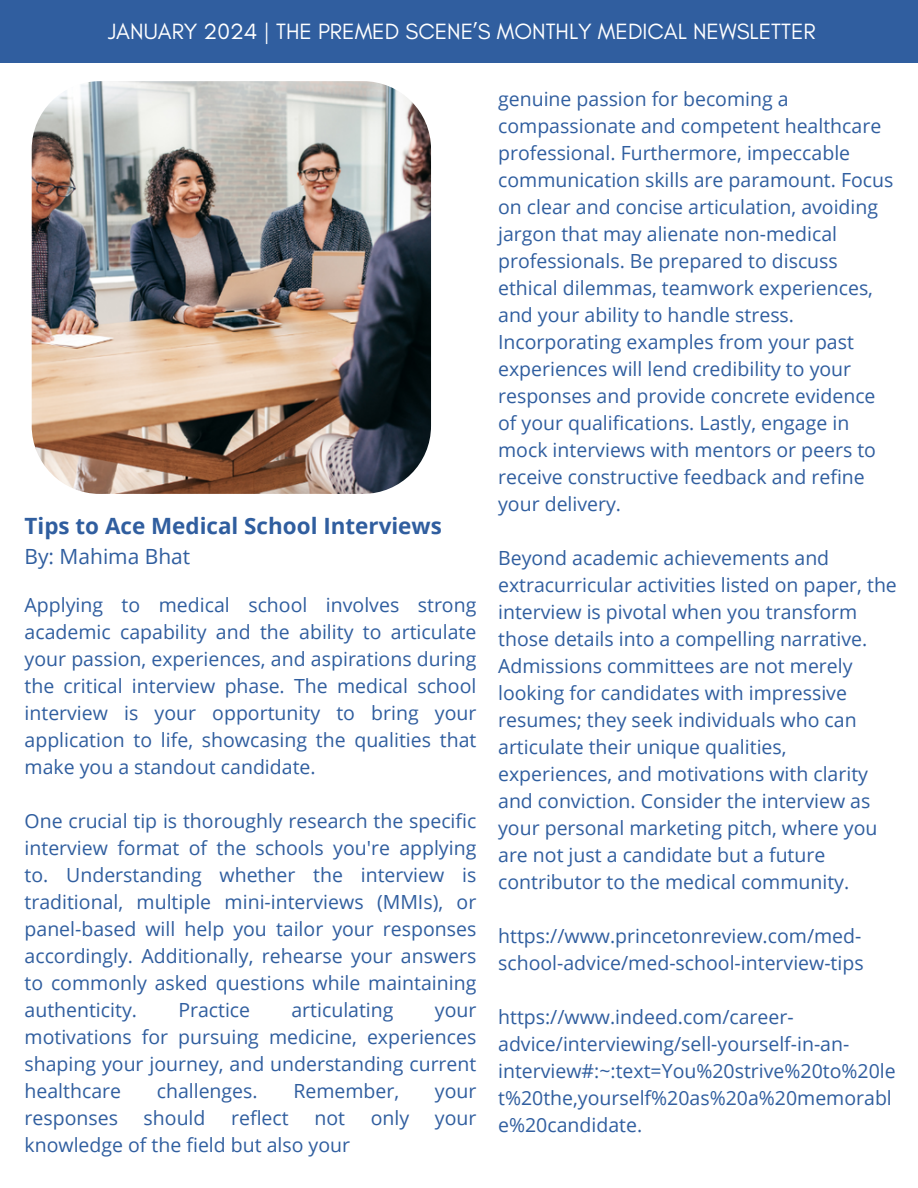
<style>
.page{position:relative;width:918px;height:1188px;background:#fff}
.page>*{position:absolute;margin:0;border:0;box-sizing:border-box;transform-origin:0 0}
.t1{font:22.5px "Glacial Indifference";color:#fff}
.t2{font:700 22.5px "Open Sans";color:#305e9f}
.t3{font:21px "Open Sans";color:#305e9f}
.t4{font:19.5px/27px "Open Sans";color:#305e9f}
</style>
<div class="page">
<div style="left:0;top:0;width:918px;height:62px;background:#305e9f"></div>
<img style="left:32px;top:81px;width:399px;height:413px;border-radius:68px">
<p class="t1" style="left:108px;top:18px;width:709px">JANUARY 2024 | THE PREMED SCENE’S MONTHLY MEDICAL NEWSLETTER</p>
<p class="t2" style="left:25px;top:510px;width:419px">Tips to Ace Medical School Interviews</p>
<p class="t3" style="left:25px;top:542px;width:167px">By: Mahima Bhat</p>
<p class="t4" style="left:25px;top:591px;width:453px;text-align:justify">Applying to medical school involves strong academic capability and the ability to articulate your passion, experiences, and aspirations during the critical interview phase. The medical school interview is your opportunity to bring your application to life, showcasing the qualities that make you a standout candidate.</p>
<p class="t4" style="left:25px;top:807px;width:453px;text-align:justify">One crucial tip is thoroughly research the specific interview format of the schools you're applying to. Understanding whether the interview is traditional, multiple mini-interviews (MMIs), or panel-based will help you tailor your responses accordingly. Additionally, rehearse your answers to commonly asked questions while maintaining authenticity.</p>
<p class="t4" style="left:178px;top:996px;width:73px">Practice</p>
<p class="t4" style="left:291px;top:996px;width:104px">articulating</p>
<p class="t4" style="left:25px;top:996px;width:453px;text-align:justify;text-indent:410px">your motivations for pursuing medicine, experiences shaping your journey, and understanding current healthcare</p>
<p class="t4" style="left:157px;top:1077px;width:102px">challenges.</p>
<p class="t4" style="left:293px;top:1077px;width:107px">Remember,</p>
<p class="t4" style="left:435px;top:1077px;width:43px">your</p>
<p class="t4" style="left:25px;top:1104px;width:95px">responses</p>
<p class="t4" style="left:144px;top:1104px;width:63px">should</p>
<p class="t4" style="left:231px;top:1104px;width:59px">reflect</p>
<p class="t4" style="left:314px;top:1104px;width:32px">not</p>
<p class="t4" style="left:371px;top:1104px;width:40px">only</p>
<p class="t4" style="left:435px;top:1104px;width:43px">your</p>
<p class="t4" style="left:25px;top:1131px;width:327px">knowledge of the field but also your</p>
<p class="t4" style="left:498px;top:85px;width:397px">genuine passion for becoming a compassionate and competent healthcare professional. Furthermore, impeccable communication skills are paramount. Focus on clear and concise articulation, avoiding jargon that may alienate non-medical professionals. Be prepared to discuss ethical dilemmas, teamwork experiences, and your ability to handle stress.<br>Incorporating examples from your past experiences will lend credibility to your responses and provide concrete evidence of your qualifications. Lastly, engage in mock interviews with mentors or peers to receive constructive feedback and refine your delivery.</p>
<p class="t4" style="left:498px;top:544px;width:400px">Beyond academic achievements and extracurricular activities listed on paper, the interview is pivotal when you transform those details into a compelling narrative.<br>Admissions committees are not merely looking for candidates with impressive resumes; they seek individuals who can articulate their unique qualities, experiences, and motivations with clarity and conviction. Consider the interview as your personal marketing pitch, where you are not just a candidate but a future contributor to the medical community.</p>
<p class="t4" style="left:498px;top:922px;width:367px">https://www.princetonreview.com/med&shy;school-advice/med-school-interview-tips</p>
<h2 class="t4" style="left:498px;top:1003px;width:399px">https://www.indeed.com/career&shy;advice/interviewing/sell-yourself-in-an&shy;interview#:~:text=You%20strive%20to%20le t%20the,yourself%20as%20a%20memorabl e%20candidate.</h2>
</div>
